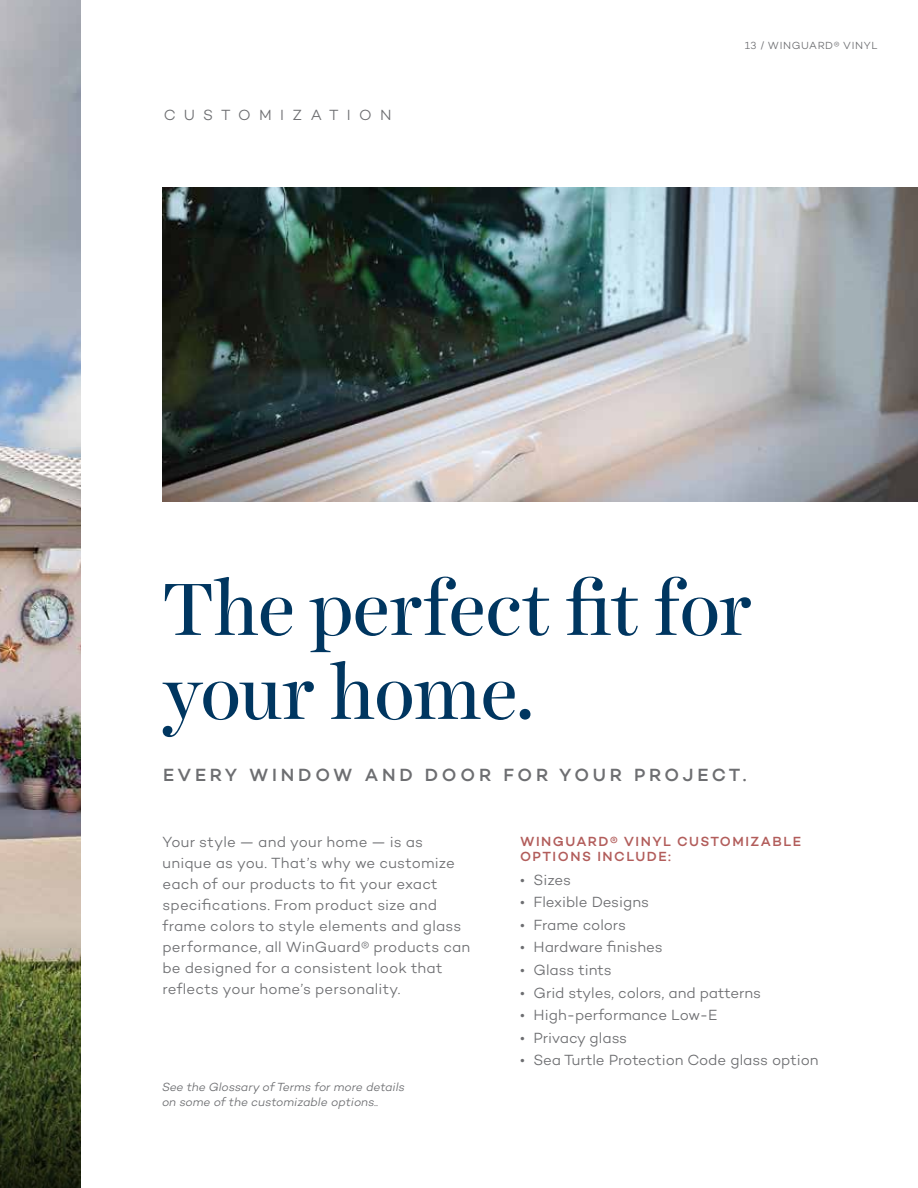
<style>
.page{position:relative;width:918px;height:1188px;background:#fff}
.page>*{position:absolute;margin:0;border:0;box-sizing:border-box;transform-origin:0 0}
.t1{font:75px/84px "Harriet Display";color:#003660}
.t2{font:500 18px "Campton";letter-spacing:.21em;color:#6d6e71}
.t3{font:300 15px/21px "Campton";letter-spacing:.005em;color:#6d6e71}
.t4{font:300 15px "Campton";letter-spacing:.56em;color:#6d6e71}
.t5{font:500 13.5px/15px "Campton";letter-spacing:.11em;color:#b25d5b}
.t6{font:italic 300 12px/15px "Campton";letter-spacing:-.005em;color:#6d6e71}
.t7{font:300 10.5px "Campton";letter-spacing:.06em;color:#6d6e71}
</style>
<div class="page">
<img style="left:162px;top:188px;width:756px;height:314px">
<img style="left:0;top:0;width:81px;height:927px">
<svg style="left:0;top:927px;width:81px;height:261px;background:#4c5630"></svg>
<p class="t4" style="left:163px;top:106px;width:230px">CUSTOMIZATION</p>
<p class="t7" style="left:745px;top:39px;width:134px">13 / WINGUARD® VINYL</p>
<h1 class="t1" style="left:163px;top:566px;width:591px">The perfect fit for your home.</h1>
<p class="t2" style="left:163px;top:764px;width:585px">EVERY WINDOW AND DOOR FOR YOUR PROJECT.</p>
<p class="t3" style="left:163px;top:831px;width:309px">Your style — and your home — is as unique as you. That’s why we customize each of our products to fit your exact specifications. From product size and frame colors to style elements and glass performance, all WinGuard® products can be designed for a consistent look that reflects your home’s personality.</p>
<p class="t5" style="left:520px;top:834px;width:282px">WINGUARD® VINYL CUSTOMIZABLE<br>OPTIONS INCLUDE:</p>
<p class="t3" style="left:520px;top:869px;width:53px">• Sizes</p>
<p class="t3" style="left:520px;top:891px;width:130px">• Flexible Designs</p>
<p class="t3" style="left:520px;top:914px;width:107px">• Frame colors</p>
<p class="t3" style="left:520px;top:937px;width:144px">• Hardware finishes</p>
<p class="t3" style="left:520px;top:959px;width:93px">• Glass tints</p>
<p class="t3" style="left:520px;top:982px;width:242px">• Grid styles, colors, and patterns</p>
<p class="t3" style="left:520px;top:1004px;width:199px">• High-performance Low-E</p>
<p class="t3" style="left:520px;top:1027px;width:109px">• Privacy glass</p>
<p class="t3" style="left:520px;top:1050px;width:300px">• Sea Turtle Protection Code glass option</p>
<p class="t6" style="left:162px;top:1079px;width:244px">See the Glossary of Terms for more details on some of the customizable options..</p>
</div>
